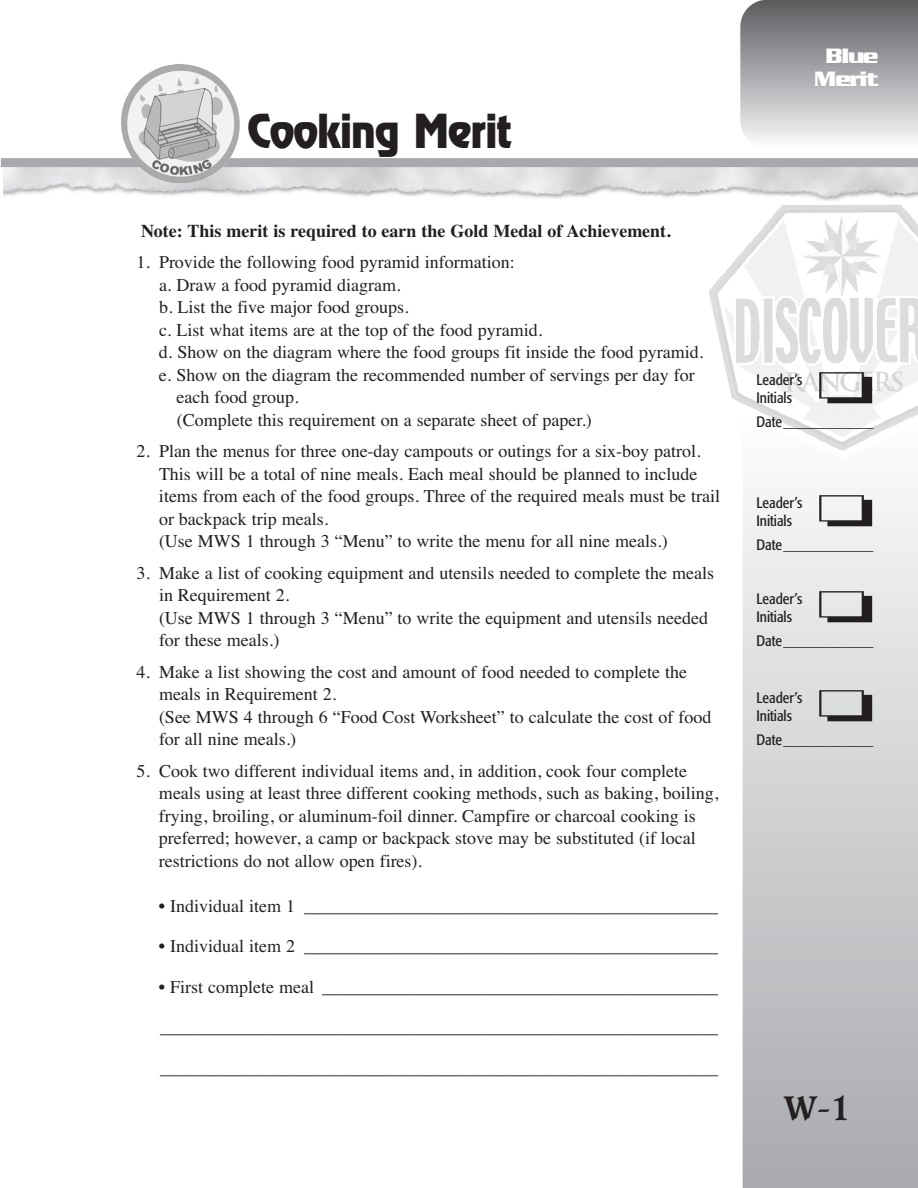
<style>
.page{position:relative;width:918px;height:1188px;background:#fff}
.page>*{position:absolute;margin:0;border:0;box-sizing:border-box;transform-origin:0 0}
.t1{font:42px "Revue";letter-spacing:-.025em;color:#231f20;scale:.95 1}
.t2{font:700 33px "Caxton";color:#231f20}
.t3{font:700 22.5px/22.5px "Serpentine";letter-spacing:-.055em;color:#fff;text-align:center}
.t4{font:18px/22.5px "Times";color:#231f20}
.t5{font:700 18px "Times";color:#231f20}
.t6{font:condensed 15px/18px "Formata";color:#231f20}
</style>
<div class="page">
<img style="left:4px;top:167px;width:914px;height:34px">
<div style="left:1px;top:158px;width:917px;height:9px;background:#a8a9ad"></div>
<img style="left:709px;top:204px;width:209px;height:208px">
<svg style="left:743px;top:412px;width:175px;height:776px"></svg>
<svg style="left:740px;top:0;width:178px;height:141px"></svg>
<img style="left:121px;top:64px;width:119px;height:120px">
<svg style="left:819px;top:372px;width:53px;height:31px"></svg>
<div style="left:819px;top:495px;width:53px;height:31px;background:#f2f3f4"></div>
<div style="left:819px;top:591px;width:53px;height:31px;background:#e6e7e9"></div>
<div style="left:819px;top:690px;width:53px;height:31px;background:#dcdddf"></div>
<h1 class="t1" style="left:247px;top:109px;width:280px">Cooking Merit</h1>
<p class="t5" style="left:141px;top:220px;width:531px">Note: This merit is required to earn the Gold Medal of Achievement.</p>
<p class="t4" style="left:137px;top:251px;width:380px">1. Provide the following food pyramid information:</p>
<p class="t4" style="left:159px;top:273px;width:243px">a. Draw a food pyramid diagram.</p>
<p class="t4" style="left:159px;top:296px;width:251px">b. List the five major food groups.</p>
<p class="t4" style="left:159px;top:318px;width:385px">c. List what items are at the top of the food pyramid.</p>
<p class="t4" style="left:159px;top:341px;width:546px">d. Show on the diagram where the food groups fit inside the food pyramid.</p>
<p class="t4" style="left:159px;top:363px;width:537px">e. Show on the diagram the recommended number of servings per day for</p>
<p class="t4" style="left:176px;top:386px;width:124px">each food group.</p>
<p class="t4" style="left:177px;top:408px;width:416px">(Complete this requirement on a separate sheet of paper.)</p>
<p class="t4" style="left:159px;top:440px;width:563px;text-indent:-22px">2. Plan the menus for three one-day campouts or outings for a six-boy patrol.<br>This will be a total of nine meals. Each meal should be planned to include items from each of the food groups. Three of the required meals must be trail or backpack trip meals.<br>(Use MWS 1 through 3 “Menu” to write the menu for all nine meals.)</p>
<p class="t4" style="left:159px;top:561px;width:557px;text-indent:-22px">3. Make a list of cooking equipment and utensils needed to complete the meals in Requirement 2.<br>(Use MWS 1 through 3 “Menu” to write the equipment and utensils needed for these meals.)</p>
<p class="t4" style="left:159px;top:660px;width:554px;text-indent:-22px">4. Make a list showing the cost and amount of food needed to complete the meals in Requirement 2.<br>(See MWS 4 through 6 “Food Cost Worksheet” to calculate the cost of food for all nine meals.)</p>
<p class="t4" style="left:159px;top:759px;width:561px;text-indent:-22px">5. Cook two different individual items and, in addition, cook four complete meals using at least three different cooking methods, such as baking, boiling, frying, broiling, or aluminum-foil dinner. Campfire or charcoal cooking is preferred; however, a camp or backpack stove may be substituted (if local restrictions do not allow open fires).</p>
<p class="t4" style="left:159px;top:894px;width:561px">• Individual item 1 ______________________________________________</p>
<p class="t4" style="left:159px;top:935px;width:561px">• Individual item 2 ______________________________________________</p>
<p class="t4" style="left:159px;top:975px;width:561px">• First complete meal ____________________________________________</p>
<p class="t4" style="left:160px;top:1016px;width:560px">______________________________________________________________</p>
<p class="t4" style="left:160px;top:1056px;width:560px">______________________________________________________________</p>
<p class="t3" style="left:814px;top:47px;width:66px">Blue<br>Merit</p>
<p class="t6" style="left:756px;top:372px;width:48px">Leader’s<br>Initials</p>
<p class="t6" style="left:756px;top:414px;width:119px">Date____________</p>
<p class="t6" style="left:756px;top:495px;width:48px">Leader’s<br>Initials</p>
<p class="t6" style="left:756px;top:537px;width:119px">Date____________</p>
<p class="t6" style="left:756px;top:591px;width:48px">Leader’s<br>Initials</p>
<p class="t6" style="left:756px;top:633px;width:119px">Date____________</p>
<p class="t6" style="left:756px;top:690px;width:48px">Leader’s<br>Initials</p>
<p class="t6" style="left:756px;top:732px;width:119px">Date____________</p>
<h2 class="t2" style="left:784px;top:1093px;width:68px">W-1</h2>
</div>
